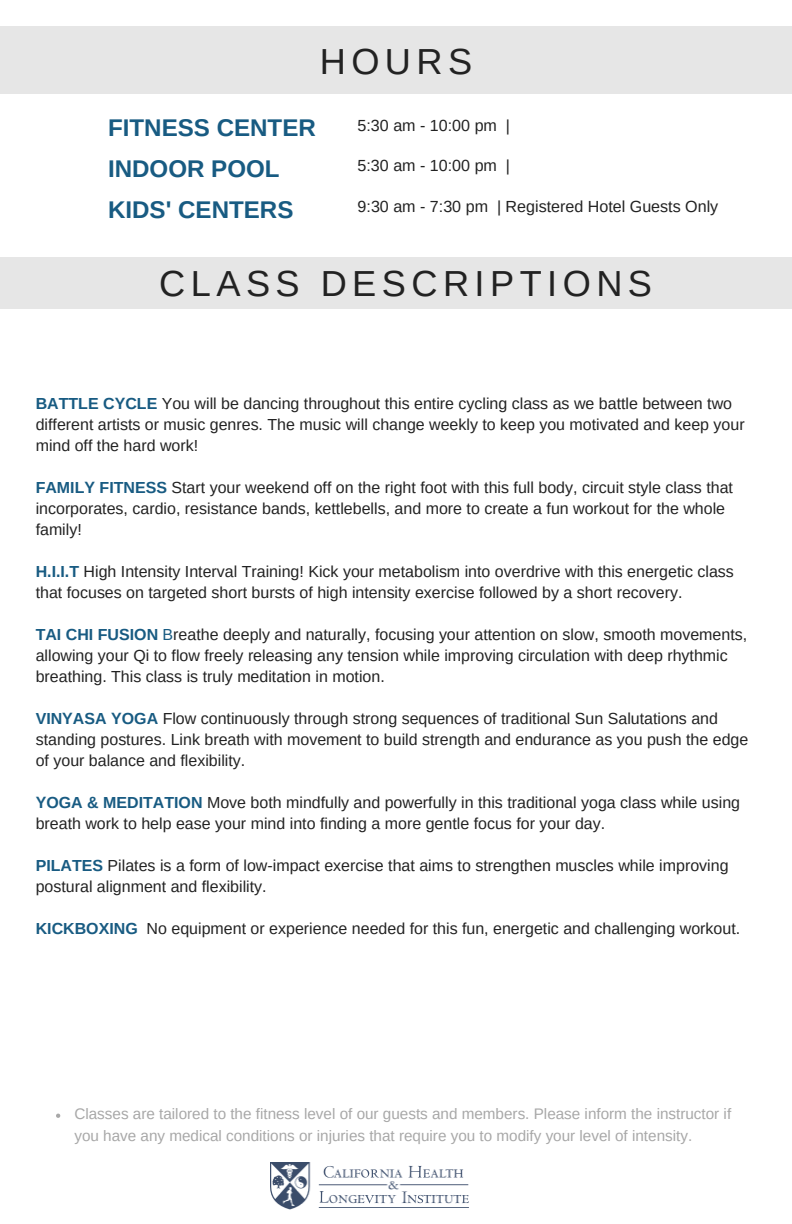
<style>
.page{position:relative;width:792px;height:1224px;background:#fff}
.page>*{position:absolute;margin:0;border:0;box-sizing:border-box;transform-origin:0 0}
.t1{font:36.2px "Arimo";letter-spacing:.15em;color:#222}
.t2{font:700 24.2px "Arimo";color:#185b82}
.t3{font:16px/21px "Arimo";color:#222}
.t4{font:15.2px/21.4px "Arimo";color:#a8a8a8}
.s1{font-weight:700;color:#185b82}
.s2{color:#185b82}
</style>
<div class="page">
<div style="left:0;top:26px;width:792px;height:68px;background:#e6e6e6"></div>
<svg style="left:56px;top:1114px;width:4px;height:4px"></svg>
<div style="left:0;top:258px;width:792px;height:51px;background:#e6e6e6"></div>
<img style="left:270px;top:1162px;width:199px;height:48px">
<p class="t1" style="left:320px;top:41px;width:154px">HOURS</p>
<p class="t2" style="left:108px;top:114px;width:209px">FITNESS CENTER</p>
<p class="t3" style="left:358px;top:114px;width:154px">5:30 am - 10:00 pm |</p>
<p class="t2" style="left:108px;top:155px;width:173px">INDOOR POOL</p>
<p class="t3" style="left:358px;top:155px;width:154px">5:30 am - 10:00 pm |</p>
<p class="t2" style="left:108px;top:196px;width:187px">KIDS' CENTERS</p>
<p class="t3" style="left:358px;top:196px;width:362px">9:30 am - 7:30 pm | Registered Hotel Guests Only</p>
<p class="t1" style="left:159px;top:263px;width:494px">CLASS DESCRIPTIONS</p>
<p class="t3" style="left:36px;top:393px;width:710px"><span class="s1">BATTLE CYCLE</span> You will be dancing throughout this entire cycling class as we battle between two different artists or music genres. The music will change weekly to keep you motivated and keep your mind off the hard work!</p>
<p class="t3" style="left:36px;top:477px;width:699px"><span class="s1">FAMILY FITNESS</span> Start your weekend off on the right foot with this full body, circuit style class that incorporates, cardio, resistance bands, kettlebells, and more to create a fun workout for the whole family!</p>
<p class="t3" style="left:36px;top:561px;width:700px"><span class="s1">H.I.I.T</span> High Intensity Interval Training! Kick your metabolism into overdrive with this energetic class that focuses on targeted short bursts of high intensity exercise followed by a short recovery.</p>
<p class="t3" style="left:36px;top:624px;width:713px"><span class="s1">TAI CHI FUSION</span> <span class="s2">B</span>reathe deeply and naturally, focusing your attention on slow, smooth movements, allowing your Qi to flow freely releasing any tension while improving circulation with deep rhythmic breathing. This class is truly meditation in motion.</p>
<p class="t3" style="left:36px;top:708px;width:714px"><span class="s1">VINYASA YOGA</span> Flow continuously through strong sequences of traditional Sun Salutations and standing postures. Link breath with movement to build strength and endurance as you push the edge of your balance and flexibility.</p>
<p class="t3" style="left:36px;top:792px;width:706px"><span class="s1">YOGA &amp; MEDITATION</span> Move both mindfully and powerfully in this traditional yoga class while using breath work to help ease your mind into finding a more gentle focus for your day.</p>
<p class="t3" style="left:36px;top:855px;width:694px"><span class="s1">PILATES</span> Pilates is a form of low-impact exercise that aims to strengthen muscles while improving postural alignment and flexibility.</p>
<p class="t3" style="left:36px;top:918px;width:706px"><span class="s1">KICKBOXING</span> No equipment or experience needed for this fun, energetic and challenging workout.</p>
<p class="t4" style="left:74px;top:1103px;width:658px">Classes are tailored to the fitness level of our guests and members. Please inform the instructor if you have any medical conditions or injuries that require you to modify your level of intensity.</p>
</div>
